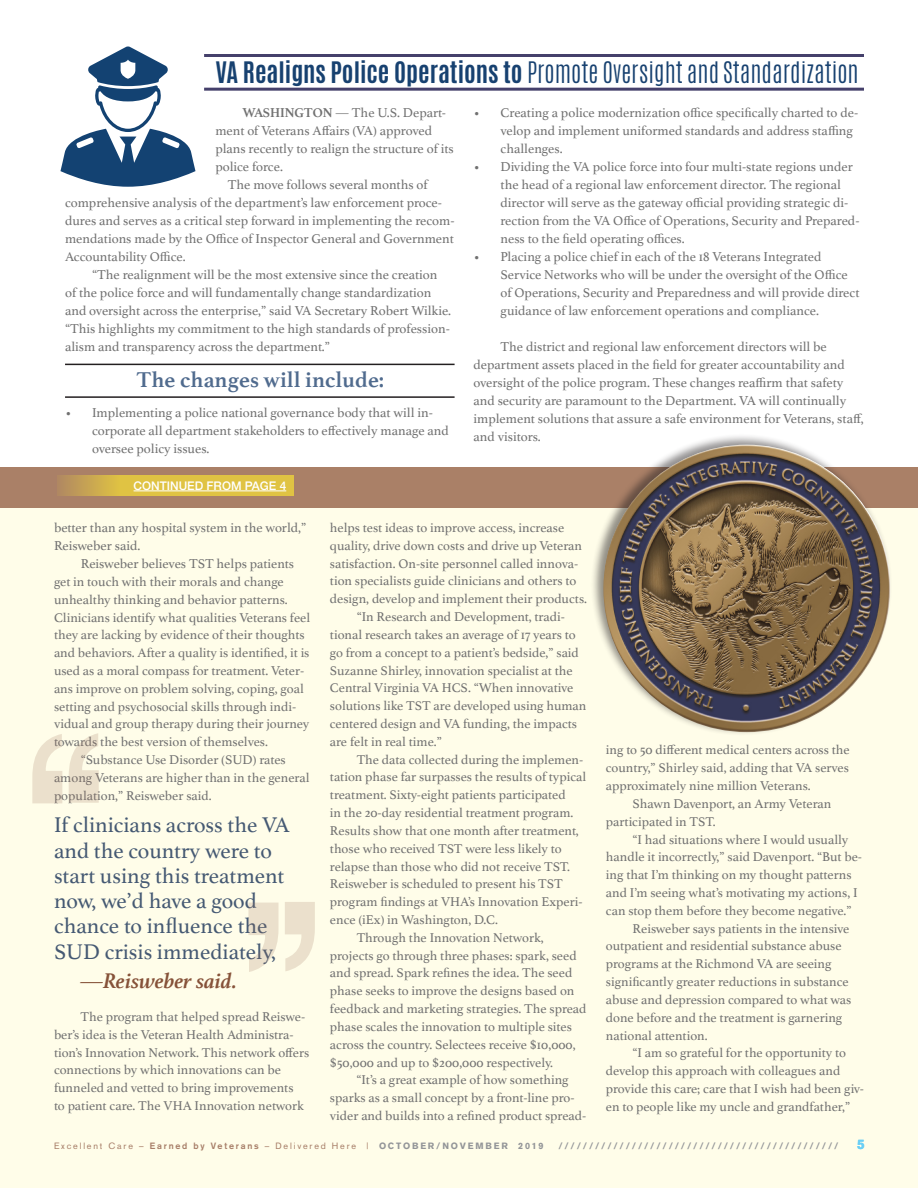
<style>
.page{position:relative;width:918px;height:1188px;background:#fff}
.page>*{position:absolute;margin:0;border:0;box-sizing:border-box;transform-origin:0 0}
.t1{font:300 24.75px "Antonio";color:#174170}
.Main_Paragraph_Syle{font:700 22.5px "Athelas";color:#506b8e}
.Main_Paragraph_Syle-2{font:22.35px/25.2px "Athelas";color:#455973}
.Main_Paragraph_Syle-3{font:italic 700 22.35px "Athelas";color:#865239}
.Main_Paragraph_Syle-4{font:13.5px/18px "Athelas";color:#717171}
.Folio_Right{font:900 13.5px "Akzidenz Grotesk";color:#6bcff6}
.Main_Paragraph_Syle-5{font:13.35px/17.9px "Athelas";color:#717171}
.Main_Paragraph_Syle-6{font:500 11.85px "Helvetica Neue";color:#fff}
.t2{font:9px "Akzidenz Grotesk";letter-spacing:.2em;color:#a77e68}
.t3{font:900 9px "Akzidenz Grotesk";color:#939598}
.s1{font-weight:700}
.s2{font-size:13.35px}
.s3{font-weight:900;color:#939598}
</style>
<div class="page">
<div style="left:0;top:469px;width:918px;height:719px;background:#fffde9"></div>
<div style="left:0;top:468px;width:918px;height:40px;background:#aa8067"></div>
<div style="left:591px;top:433px;width:302px;height:303px;background:#231f20;opacity:.5"></div>
<img style="left:603px;top:445px;width:287px;height:287px;border-radius:144px">
<svg style="left:61px;top:475px;width:233px;height:21px;background:#dabc4a"></svg>
<hr style="left:134px;top:491px;width:152px;height:1px;background:#fff">
<hr style="left:204px;top:88px;width:660px;height:3px;background:#45406b">
<hr style="left:204px;top:54px;width:660px;height:3px;background:#45406b">
<hr style="left:65px;top:364px;width:390px;height:1px;background:#231f20">
<hr style="left:65px;top:396px;width:390px;height:2px;background:#231f20">
<svg style="left:248px;top:903px;width:31px;height:69px"></svg>
<svg style="left:285px;top:902px;width:30px;height:69px"></svg>
<svg style="left:69px;top:733px;width:30px;height:70px"></svg>
<svg style="left:32px;top:734px;width:30px;height:69px"></svg>
<svg style="left:60px;top:46px;width:135px;height:141px"></svg>
<p class="t1" style="left:215px;top:55px;width:645px"><span class="s1">VA Realigns Police Operations to</span> Promote Oversight and Standardization</p>
<p class="Main_Paragraph_Syle-4" style="left:215px;top:103px;width:240px;text-indent:27px"><span class="s1">WASHINGTON</span> — The U.S. Depart&shy;ment of Veterans Affairs (VA) approved plans recently to realign the structure of its police force.</p>
<p class="Main_Paragraph_Syle-4" style="left:65px;top:175px;width:391px;text-indent:163px">The move follows several months of comprehensive analysis of the department’s law enforcement proce&shy;dures and serves as a critical step forward in implementing the recom&shy;mendations made by the Office of Inspector General and Government Accountability Office.</p>
<p class="Main_Paragraph_Syle-4" style="left:65px;top:265px;width:388px;text-indent:27px">“The realignment will be the most extensive since the creation of the police force and will fundamentally change standardization and oversight across the enterprise,” said VA Secretary Robert Wilkie. “This highlights my commitment to the high standards of profession&shy;alism and transparency across the department.”</p>
<p class="Main_Paragraph_Syle" style="left:136px;top:361px;width:249px">The changes will include:</p>
<p class="Main_Paragraph_Syle-4" style="left:92px;top:403px;width:358px;text-indent:-27px">• Implementing a police national governance body that will in&shy;corporate all department stakeholders to effectively manage and oversee policy issues.</p>
<p class="Main_Paragraph_Syle-6" style="left:134px;top:476px;width:154px">CONTINUED FROM PAGE 4</p>
<p class="Main_Paragraph_Syle-4" style="left:501px;top:103px;width:359px;text-indent:-27px">• Creating a police modernization office specifically charted to de&shy;velop and implement uniformed standards and address staffing challenges.</p>
<p class="Main_Paragraph_Syle-4" style="left:501px;top:157px;width:361px;text-indent:-27px">• Dividing the VA police force into four multi-state regions under the head of a regional law enforcement director. The regional director will serve as the gateway official providing strategic di&shy;rection from the VA Office of Operations, Security and Prepared&shy;ness to the field operating offices.</p>
<p class="Main_Paragraph_Syle-4" style="left:501px;top:247px;width:361px;text-indent:-27px">• Placing a police chief in each of the 18 Veterans Integrated Service Networks who will be under the oversight of the Office of Operations, Security and Preparedness and will provide direct guidance of law enforcement operations and compliance.</p>
<p class="Main_Paragraph_Syle-4" style="left:474px;top:337px;width:392px;text-indent:27px">The district and regional law enforcement directors will be department assets placed in the field for greater accountability and oversight of the police program. These changes reaffirm that safety and security are paramount to the Department. VA will continually implement solutions that assure a safe environment for Veterans, staff, and visitors.</p>
<p class="Main_Paragraph_Syle-4" style="left:54px;top:518px;width:254px">better than any hospital system in the world,”<br>Reisweber said.</p>
<p class="Main_Paragraph_Syle-4" style="left:81px;top:554px;width:215px">Reisweber believes TST helps <span class="s2">patients</span></p>
<p class="Main_Paragraph_Syle-5" style="left:54px;top:572px;width:258px">get in touch with their morals and change unhealthy thinking and behavior patterns.<br>Clinicians identify what qualities Veterans feel they are lacking by evidence of their thoughts and behaviors. After a quality is identified, it is used as a moral compass for treatment. Veter&shy;ans improve on problem solving, coping, goal setting and psychosocial skills through indi&shy;vidual and group therapy during their journey towards the best version of themselves.</p>
<p class="Main_Paragraph_Syle-5" style="left:54px;top:750px;width:257px;text-indent:27px">“Substance Use Disorder (SUD) rates among Veterans are higher than in the general population,” Reisweber said.</p>
<p class="Main_Paragraph_Syle-2" style="left:54px;top:812px;width:237px">If clinicians across the VA and the country were to start using this treatment now, we’d have a good chance to influence the<br>SUD crisis immediately,</p>
<p class="Main_Paragraph_Syle-3" style="left:81px;top:963px;width:158px">—Reisweber said.</p>
<p class="Main_Paragraph_Syle-5" style="left:54px;top:1007px;width:257px;text-indent:26px">The program that helped spread Reiswe&shy;ber’s idea is the Veteran Health Administra&shy;tion’s Innovation Network. This network offers connections by which innovations can be funneled and vetted to bring improvements<br>to patient care. The VHA Innovation network</p>
<p class="Main_Paragraph_Syle-5" style="left:330px;top:518px;width:259px">helps test ideas to improve access, increase quality, drive down costs and drive up Veteran satisfaction. On-site personnel called innova&shy;tion specialists guide clinicians and others to design, develop and implement their products.</p>
<p class="Main_Paragraph_Syle-5" style="left:330px;top:607px;width:258px;text-indent:27px">“In Research and Development, tradi&shy;tional research takes an average of 17 years to go from a concept to a patient’s bedside,” said Suzanne Shirley, innovation specialist at the Central Virginia VA HCS. “When innovative solutions like TST are developed using human centered design and VA funding, the impacts are felt in real time.”</p>
<p class="Main_Paragraph_Syle-5" style="left:330px;top:750px;width:258px;text-indent:27px">The data collected during the implemen&shy;tation phase far surpasses the results of typical treatment. Sixty-eight patients participated<br>in the 20-day residential treatment program.<br>Results show that one month after treatment, those who received TST were less likely to relapse than those who did not receive TST.<br>Reisweber is scheduled to present his TST program findings at VHA’s Innovation Experi&shy;ence (iEx) in Washington, D.C.</p>
<p class="Main_Paragraph_Syle-5" style="left:330px;top:928px;width:258px;text-indent:27px">Through the Innovation Network, projects go through three phases: spark, seed and spread. Spark refines the idea. The seed phase seeks to improve the designs based on feedback and marketing strategies. The spread phase scales the innovation to multiple sites across the country. Selectees receive $10,000, $50,000 and up to $200,000 respectively.</p>
<p class="Main_Paragraph_Syle-5" style="left:330px;top:1071px;width:258px;text-indent:26px">“It’s a great example of how something sparks as a small concept by a front-line pro&shy;vider and builds into a refined product spread-</p>
<p class="Main_Paragraph_Syle-5" style="left:606px;top:741px;width:245px;text-align:justify">ing to 50 different medical centers across the country,” Shirley said, adding that VA serves approximately nine million Veterans.</p>
<p class="Main_Paragraph_Syle-5" style="left:606px;top:794px;width:227px;text-indent:27px">Shawn Davenport, an Army Veteran participated in TST.</p>
<p class="Main_Paragraph_Syle-5" style="left:606px;top:830px;width:258px;text-indent:27px">“I had situations where I would usually handle it incorrectly,” said Davenport. “But be&shy;ing that I’m thinking on my thought patterns and I’m seeing what’s motivating my actions, I can stop them before they become negative.”</p>
<p class="Main_Paragraph_Syle-5" style="left:606px;top:919px;width:247px;text-indent:27px">Reisweber says patients in the intensive outpatient and residential substance abuse programs at the Richmond VA are seeing significantly greater reductions in substance abuse and depression compared to what was done before and the treatment is garnering national attention.</p>
<p class="Main_Paragraph_Syle-5" style="left:606px;top:1044px;width:260px;text-indent:27px">“I am so grateful for the opportunity to develop this approach with colleagues and provide this care; care that I wish had been giv&shy;en to people like my uncle and grandfather,”</p>
<p class="t2" style="left:54px;top:1140px;width:491px">Excellent Care – <span class="s1">Earned by Veterans</span> – Delivered Here | <span class="s3">OCTOBER/NOVEMBER 2019</span></p>
<p class="t3" style="left:558px;top:1140px;width:282px">//////////////////////////////////////////////</p>
<p class="Folio_Right" style="left:857px;top:1136px;width:9px">5</p>
</div>
